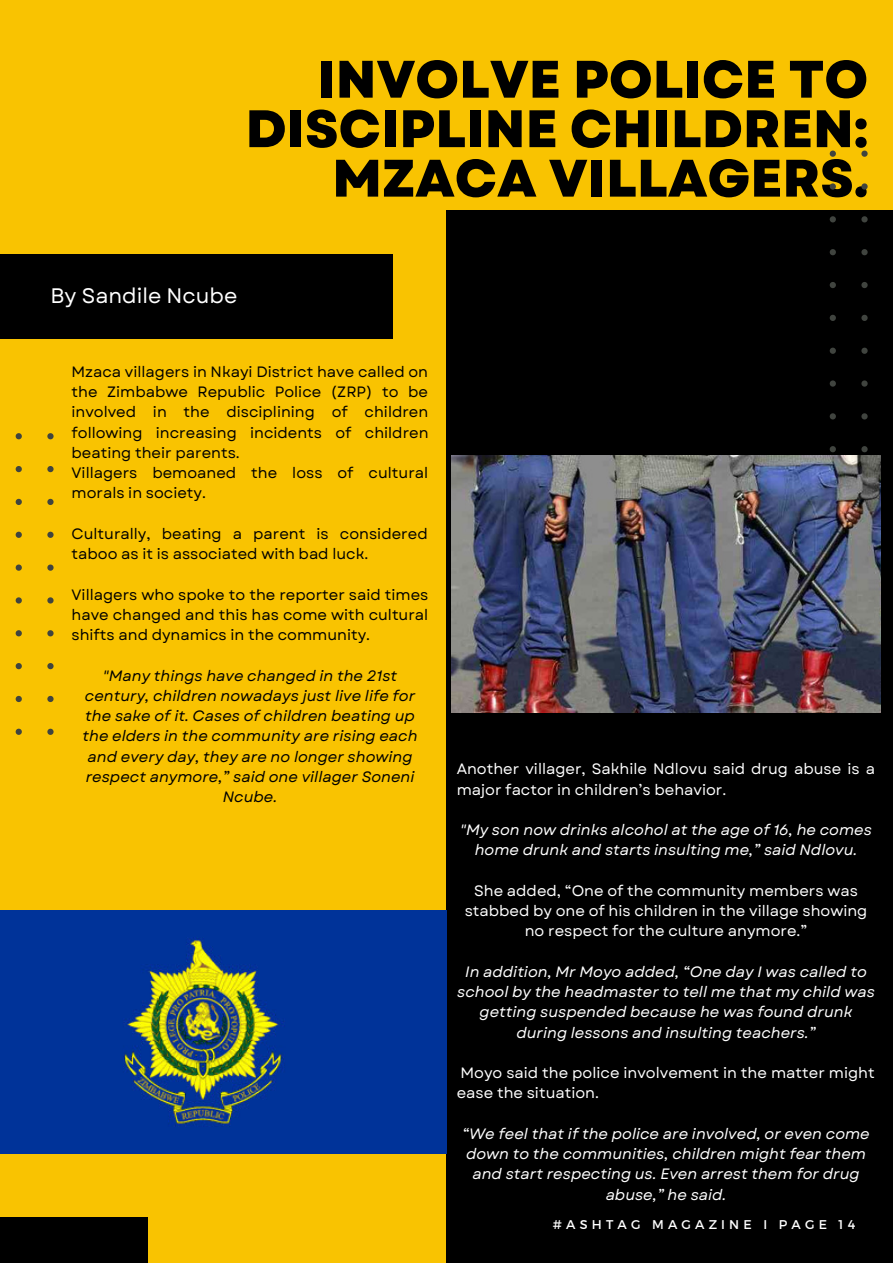
<style>
.page{position:relative;width:893px;height:1264px;background:#fff}
.page>*{position:absolute;margin:0;border:0;box-sizing:border-box;transform-origin:0 0}
.t1{font:800 52.65px/49.5px "Garet";color:#000;text-align:right}
.t2{font:21px "Garet";color:#fff}
.t3{font:15px/20.2px "Garet";color:#000;text-align:justify}
.t4{font:italic 15px/20.2px "Garet";color:#fff;text-align:center}
.t5{font:15px/20.2px "Garet";color:#fff}
.t6{font:italic 15px/20.2px "Garet";color:#000;text-align:center}
.t7{font:12.6px "Montserrat";letter-spacing:.33em;color:#fff}
</style>
<div class="page">
<div style="left:0;top:0;width:892px;height:1262px;background:#f9c301"></div>
<div style="left:446px;top:210px;width:446px;height:1052px;background:#000"></div>
<svg style="left:15px;top:433px;width:39px;height:302px"></svg>
<svg style="left:829px;top:151px;width:39px;height:301px"></svg>
<div style="left:0;top:254px;width:392px;height:85px;background:#000"></div>
<div style="left:0;top:1217px;width:148px;height:45px;background:#000"></div>
<img style="left:451px;top:455px;width:429px;height:258px">
<img style="left:0;top:910px;width:446px;height:243px">
<p class="t1" style="left:245px;top:55px;width:624px">INVOLVE POLICE TO<br>DISCIPLINE CHILDREN:<br>MZACA VILLAGERS.</p>
<p class="t2" style="left:51px;top:280px;width:188px">By Sandile Ncube</p>
<p class="t3" style="left:72px;top:362px;width:358px">Mzaca villagers in Nkayi District have called on the Zimbabwe Republic Police (ZRP) to be involved in the disciplining of children following increasing incidents of children beating their parents.</p>
<p class="t3" style="left:72px;top:463px;width:358px">Villagers bemoaned the loss of cultural morals in society.</p>
<p class="t3" style="left:72px;top:523px;width:357px">Culturally, beating a parent is considered taboo as it is associated with bad luck.</p>
<p class="t3" style="left:72px;top:584px;width:358px">Villagers who spoke to the reporter said times have changed and this has come with cultural shifts and dynamics in the community.</p>
<p class="t6" style="left:82px;top:665px;width:336px">"Many things have changed in the 21st century, children nowadays just live life for the sake of it. Cases of children beating up the elders in the community are rising each and every day, they are no longer showing respect anymore,” said one villager Soneni Ncube.</p>
<p class="t5" style="left:456px;top:759px;width:419px">Another villager, Sakhile Ndlovu said drug abuse is a major factor in children’s behavior.</p>
<p class="t4" style="left:460px;top:819px;width:413px">"My son now drinks alcohol at the age of 16, he comes home drunk and starts insulting me,” said Ndlovu.</p>
<p class="t5" style="left:464px;top:880px;width:404px;text-align:center">She added, “One of the community members was stabbed by one of his children in the village showing no respect for the culture anymore.”</p>
<p class="t4" style="left:457px;top:961px;width:419px">In addition, Mr Moyo added, “One day I was called to school by the headmaster to tell me that my child was getting suspended because he was found drunk during lessons and insulting teachers.”</p>
<p class="t5" style="left:456px;top:1062px;width:419px">Moyo said the police involvement in the matter might ease the situation.</p>
<p class="t4" style="left:462px;top:1123px;width:409px">“We feel that if the police are involved, or even come down to the communities, children might fear them and start respecting us. Even arrest them for drug abuse,” he said.</p>
<p class="t7" style="left:553px;top:1216px;width:304px">#ASHTAG MAGAZINE I PAGE 14</p>
</div>
